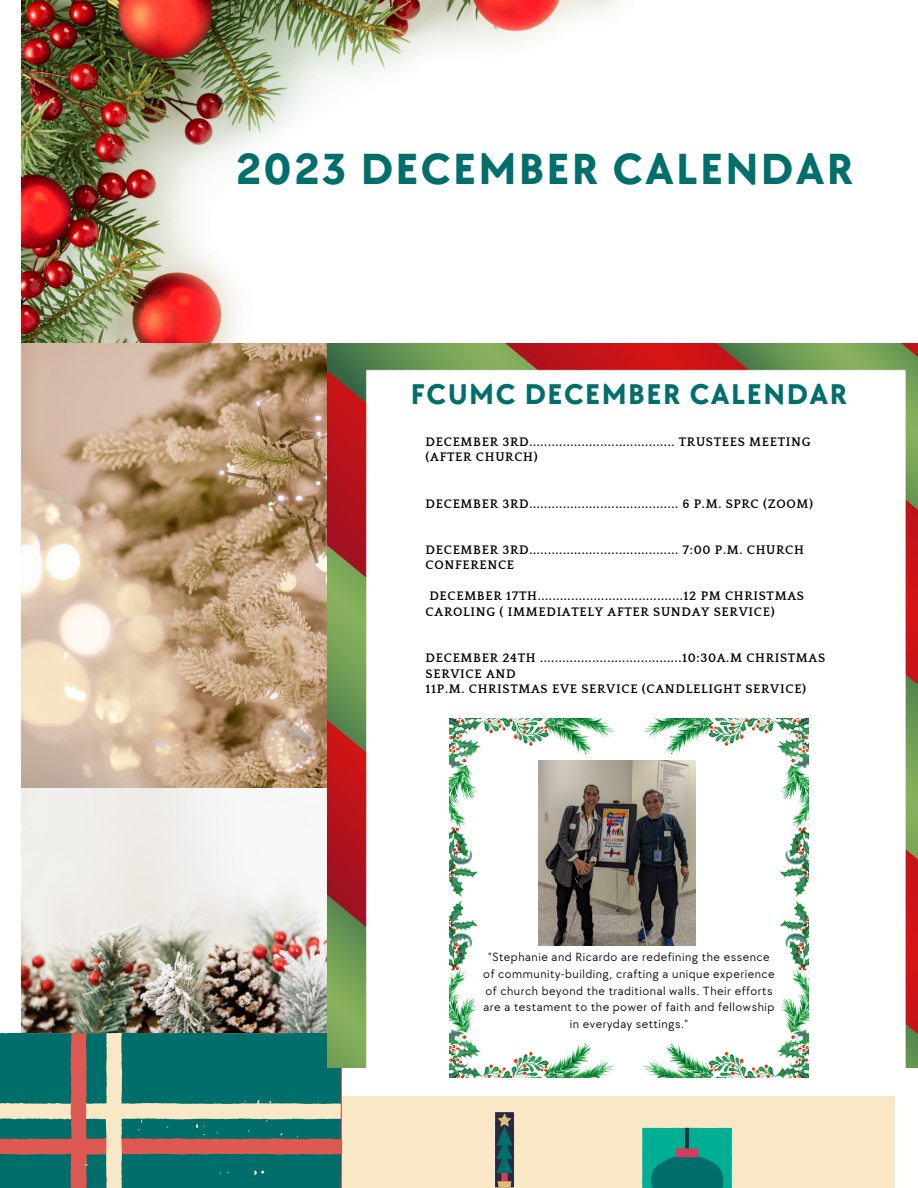
<style>
.page{position:relative;width:918px;height:1188px;background:#fff}
.page>*{position:absolute;margin:0;border:0;box-sizing:border-box;transform-origin:0 0}
.t1{font:700 45px "TT Chocolates";letter-spacing:.05em;color:#006f6b}
.t2{font:700 29.4px "TT Chocolates";letter-spacing:.05em;color:#006f6b}
.t3{font:700 12.75px/15.5px "Quattrocento";letter-spacing:.05em;color:#000}
.t4{font:12.3px/17px "TT Chocolates";letter-spacing:.04em;color:#000;text-align:center}
</style>
<div class="page">
<div style="left:330px;top:1096px;width:564px;height:92px;background:#f8e8c5"></div>
<img style="left:21px;top:0;width:873px;height:344px">
<svg style="left:0;top:1033px;width:341px;height:155px;background:#407c73"></svg>
<svg style="left:495px;top:1112px;width:19px;height:75px"></svg>
<svg style="left:642px;top:1128px;width:90px;height:60px;background:#099181"></svg>
<img style="left:21px;top:344px;width:306px;height:689px">
<img style="left:327px;top:344px;width:591px;height:723px">
<img style="left:450px;top:718px;width:358px;height:359px">
<p class="t1" style="left:236px;top:144px;width:619px">2023 DECEMBER CALENDAR</p>
<p class="t2" style="left:411px;top:378px;width:438px">FCUMC DECEMBER CALENDAR</p>
<p class="t3" style="left:426px;top:434px;width:386px">DECEMBER 3RD....................................... TRUSTEES MEETING (AFTER CHURCH)</p>
<p class="t3" style="left:426px;top:496px;width:389px">DECEMBER 3RD........................................ 6 P.M. SPRC (ZOOM)</p>
<p class="t3" style="left:426px;top:543px;width:380px">DECEMBER 3RD........................................ 7:00 P.M. CHURCH<br>CONFERENCE</p>
<p class="t3" style="left:426px;top:589px;width:380px">DECEMBER 17TH.......................................12 PM CHRISTMAS<br>CAROLING ( IMMEDIATELY AFTER SUNDAY SERVICE)</p>
<p class="t3" style="left:426px;top:651px;width:401px">DECEMBER 24TH ......................................10:30A.M CHRISTMAS<br>SERVICE AND</p>
<p class="t3" style="left:426px;top:682px;width:382px">11P.M. CHRISTMAS EVE SERVICE (CANDLELIGHT SERVICE)</p>
<p class="t4" style="left:483px;top:949px;width:293px">"Stephanie and Ricardo are redefining the essence of community-building, crafting a unique experience of church beyond the traditional walls. Their efforts are a testament to the power of faith and fellowship in everyday settings."</p>
</div>
